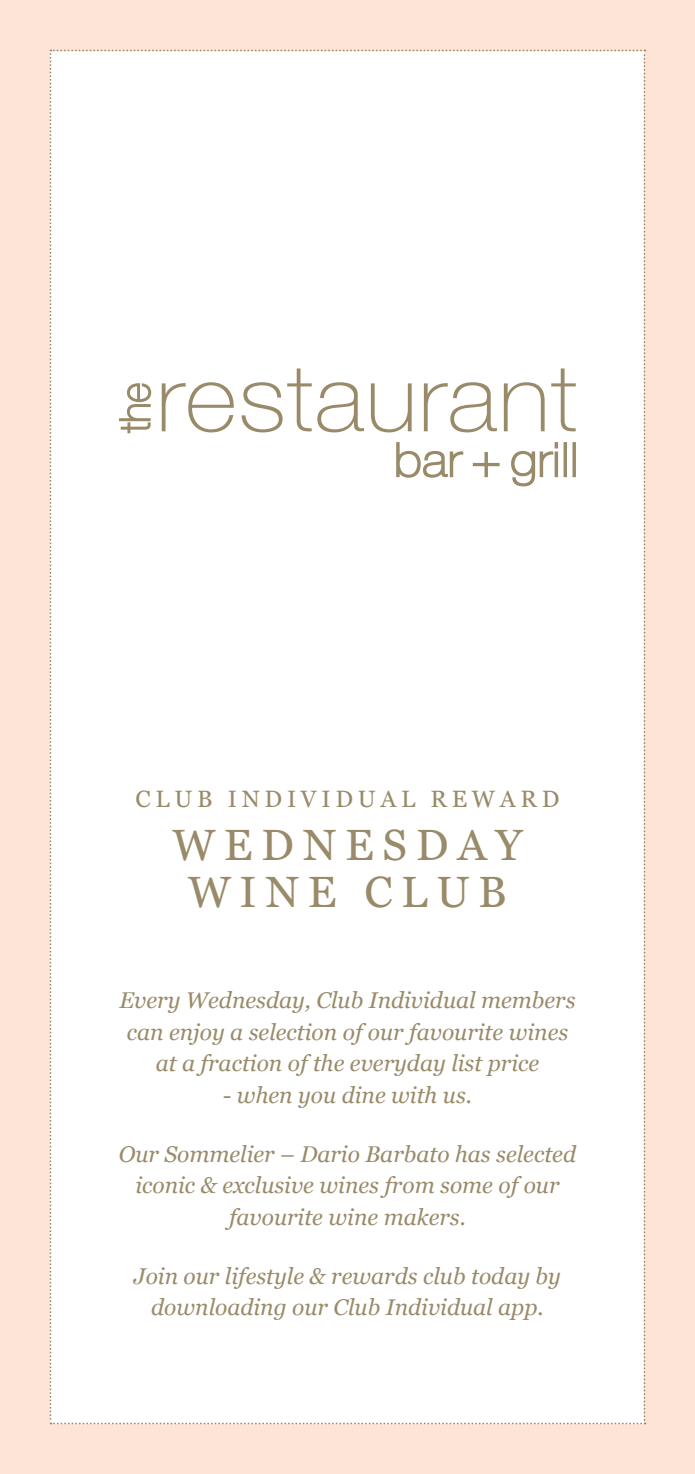
<style>
.page{position:relative;width:695px;height:1474px;background:#fff}
.page>*{position:absolute;margin:0;border:0;box-sizing:border-box;transform-origin:0 0}
.HEADINGS{font:43.75px/47.2px "Georgia";letter-spacing:.2em;color:#998b6a;text-align:center}
.HEADINGS-2{font:23.62px "Georgia";letter-spacing:.2em;color:#998b6a}
.Dish_Descriptors{font:italic 22.75px/31.5px "Georgia";color:#998b6a;text-align:center}
</style>
<div class="page">
<div style="left:0;top:0;width:694px;height:1473px;background:#fee4d7"></div>
<div style="left:50px;top:50px;width:595px;height:1374px;background:#fff"></div>
<p class="HEADINGS-2" style="left:136px;top:781px;width:425px">CLUB INDIVIDUAL REWARD</p>
<p class="HEADINGS" style="left:172px;top:819px;width:351px">WEDNESDAY<br>WINE CLUB</p>
<p class="Dish_Descriptors" style="left:119px;top:983px;width:457px">Every Wednesday, Club Individual members can enjoy a selection of our favourite wines at a fraction of the everyday list price</p>
<p class="Dish_Descriptors" style="left:223px;top:1078px;width:250px">- when you dine with us.</p>
<p class="Dish_Descriptors" style="left:119px;top:1137px;width:459px">Our Sommelier – Dario Barbato has selected iconic &amp; exclusive wines from some of our favourite wine makers.</p>
<p class="Dish_Descriptors" style="left:134px;top:1259px;width:428px">Join our lifestyle &amp; rewards club today by downloading our Club Individual app.</p>
</div>
